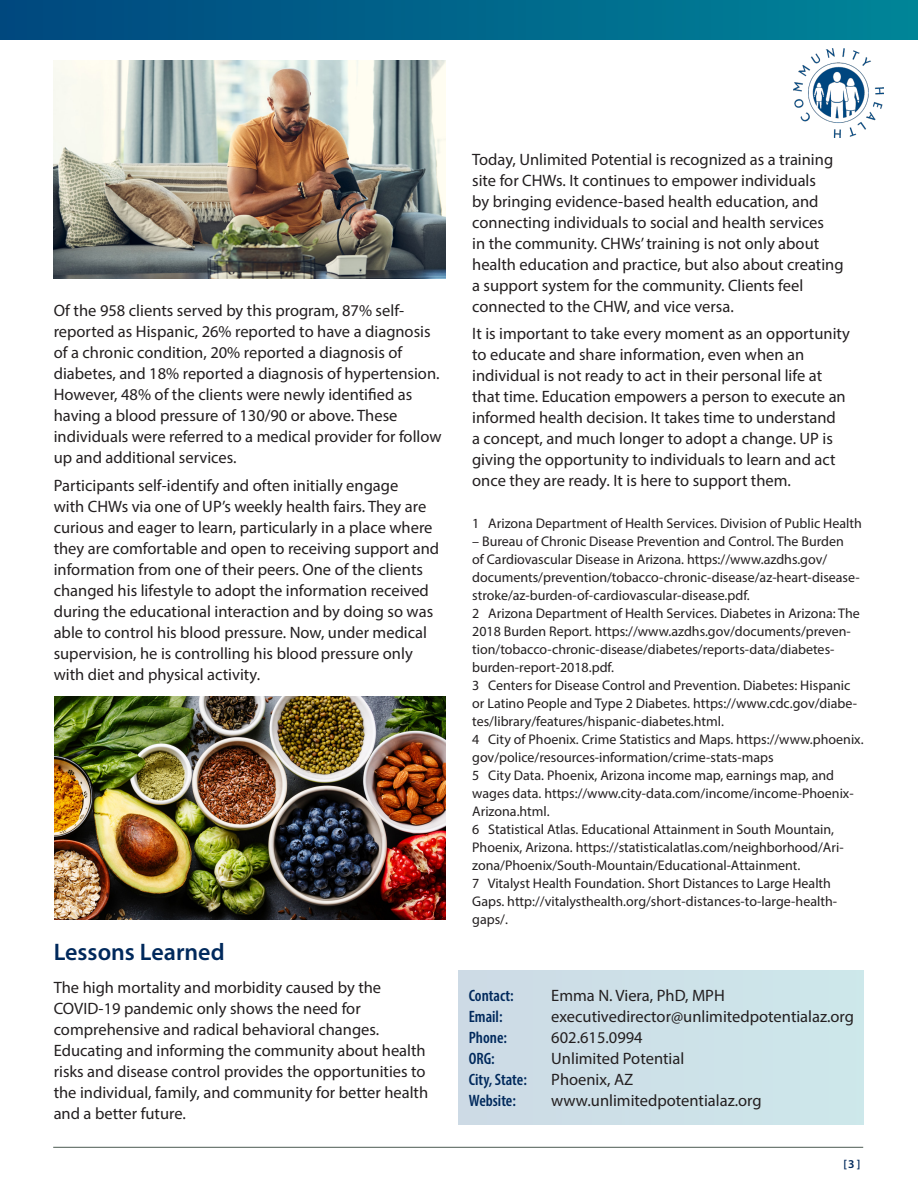
<style>
.page{position:relative;width:918px;height:1188px;background:#fff}
.page>*{position:absolute;margin:0;border:0;box-sizing:border-box;transform-origin:0 0}
.website_bold{font:600 24px "Myriad Pro";color:#00295c}
.website_bold-2{font:16.5px/21px "Myriad Pro";color:#231f20}
.website_bold-3{font:600 condensed 16.5px "Myriad Pro";color:#00295c}
.t1{font:13.95px/18px "Myriad Pro";color:#231f20}
.t2{font:600 12px "Myriad Pro";color:#00295c}
</style>
<div class="page">
<div style="left:458px;top:970px;width:405px;height:154px;background:#cde1e8"></div>
<div style="left:0;top:0;width:918px;height:39px;background:linear-gradient(to right,#00477f,#008598)"></div>
<hr style="left:53px;top:1147px;width:810px;height:1px;background:#4b5a52">
<img style="left:794px;top:48px;width:89px;height:89px">
<img style="left:53px;top:60px;width:392px;height:218px">
<img style="left:54px;top:696px;width:392px;height:223px">
<p class="website_bold-2" style="left:54px;top:300px;width:389px">Of the 958 clients served by this program, 87% self&shy;reported as Hispanic, 26% reported to have a diagnosis of a chronic condition, 20% reported a diagnosis of diabetes, and 18% reported a diagnosis of hypertension.<br>However, 48% of the clients were newly identified as having a blood pressure of 130/90 or above. These individuals were referred to a medical provider for follow up and additional services.</p>
<p class="website_bold-2" style="left:54px;top:475px;width:387px">Participants self-identify and often initially engage<br>with CHWs via one of UP’s weekly health fairs. They are curious and eager to learn, particularly in a place where they are comfortable and open to receiving support and information from one of their peers. One of the clients changed his lifestyle to adopt the information received during the educational interaction and by doing so was able to control his blood pressure. Now, under medical supervision, he is controlling his blood pressure only with diet and physical activity.</p>
<p class="website_bold" style="left:54px;top:936px;width:172px">Lessons Learned</p>
<p class="website_bold-2" style="left:54px;top:976px;width:376px">The high mortality and morbidity caused by the COVID-19 pandemic only shows the need for comprehensive and radical behavioral changes.<br>Educating and informing the community about health risks and disease control provides the opportunities to the individual, family, and community for better health and a better future.</p>
<p class="website_bold-2" style="left:472px;top:148px;width:373px">Today, Unlimited Potential is recognized as a training site for CHWs. It continues to empower individuals<br>by bringing evidence-based health education, and connecting individuals to social and health services<br>in the community. CHWs’ training is not only about health education and practice, but also about creating a support system for the community. Clients feel connected to the CHW, and vice versa.</p>
<p class="website_bold-2" style="left:472px;top:323px;width:379px">It is important to take every moment as an opportunity to educate and share information, even when an individual is not ready to act in their personal life at that time. Education empowers a person to execute an informed health decision. It takes time to understand<br>a concept, and much longer to adopt a change. UP is giving the opportunity to individuals to learn and act once they are ready. It is here to support them.</p>
<p class="t1" style="left:472px;top:514px;width:391px">1 Arizona Department of Health Services. Division of Public Health</p>
<p class="t1" style="left:472px;top:532px;width:389px">– Bureau of Chronic Disease Prevention and Control. The Burden<br>of Cardiovascular Disease in Arizona. https://www.azdhs.gov/ documents/prevention/tobacco-chronic-disease/az-heart-disease&shy;stroke/az-burden-of-cardiovascular-disease.pdf.</p>
<p class="t1" style="left:472px;top:604px;width:389px">2 Arizona Department of Health Services. Diabetes in Arizona: The 2018 Burden Report. https://www.azdhs.gov/documents/preven&shy;tion/tobacco-chronic-disease/diabetes/reports-data/diabetes&shy;burden-report-2018.pdf.</p>
<p class="t1" style="left:472px;top:676px;width:386px">3 Centers for Disease Control and Prevention. Diabetes: Hispanic or Latino People and Type 2 Diabetes. https://www.cdc.gov/diabe&shy;tes/library/features/hispanic-diabetes.html.</p>
<p class="t1" style="left:472px;top:730px;width:393px">4 City of Phoenix. Crime Statistics and Maps. https://www.phoenix. gov/police/resources-information/crime-stats-maps</p>
<p class="t1" style="left:472px;top:766px;width:383px">5 City Data. Phoenix, Arizona income map, earnings map, and wages data. https://www.city-data.com/income/income-Phoenix-<br>Arizona.html.</p>
<p class="t1" style="left:472px;top:820px;width:373px">6 Statistical Atlas. Educational Attainment in South Mountain,<br>Phoenix, Arizona. https://statisticalatlas.com/neighborhood/Ari&shy;zona/Phoenix/South-Mountain/Educational-Attainment.</p>
<p class="t1" style="left:472px;top:874px;width:366px">7 Vitalyst Health Foundation. Short Distances to Large Health<br>Gaps. http://vitalysthealth.org/short-distances-to-large-health&shy;gaps/.</p>
<p class="website_bold-3" style="left:469px;top:985px;width:47px">Contact:</p>
<p class="website_bold-2" style="left:551px;top:985px;width:175px">Emma N. Viera, PhD, MPH</p>
<p class="website_bold-3" style="left:469px;top:1006px;width:35px">Email:</p>
<p class="website_bold-2" style="left:551px;top:1006px;width:304px">executivedirector@unlimitedpotentialaz.org</p>
<p class="website_bold-3" style="left:469px;top:1027px;width:40px">Phone:</p>
<p class="website_bold-2" style="left:551px;top:1027px;width:93px">602.615.0994</p>
<p class="website_bold-3" style="left:469px;top:1048px;width:28px">ORG:</p>
<p class="website_bold-2" style="left:551px;top:1048px;width:134px">Unlimited Potential</p>
<p class="website_bold-3" style="left:469px;top:1069px;width:60px">City, State:</p>
<p class="website_bold-2" style="left:551px;top:1069px;width:83px">Phoenix, AZ</p>
<p class="website_bold-3" style="left:469px;top:1090px;width:49px">Website:</p>
<p class="website_bold-2" style="left:551px;top:1090px;width:212px">www.unlimitedpotentialaz.org</p>
<p class="t2" style="left:843px;top:1157px;width:18px">[3]</p>
</div>
